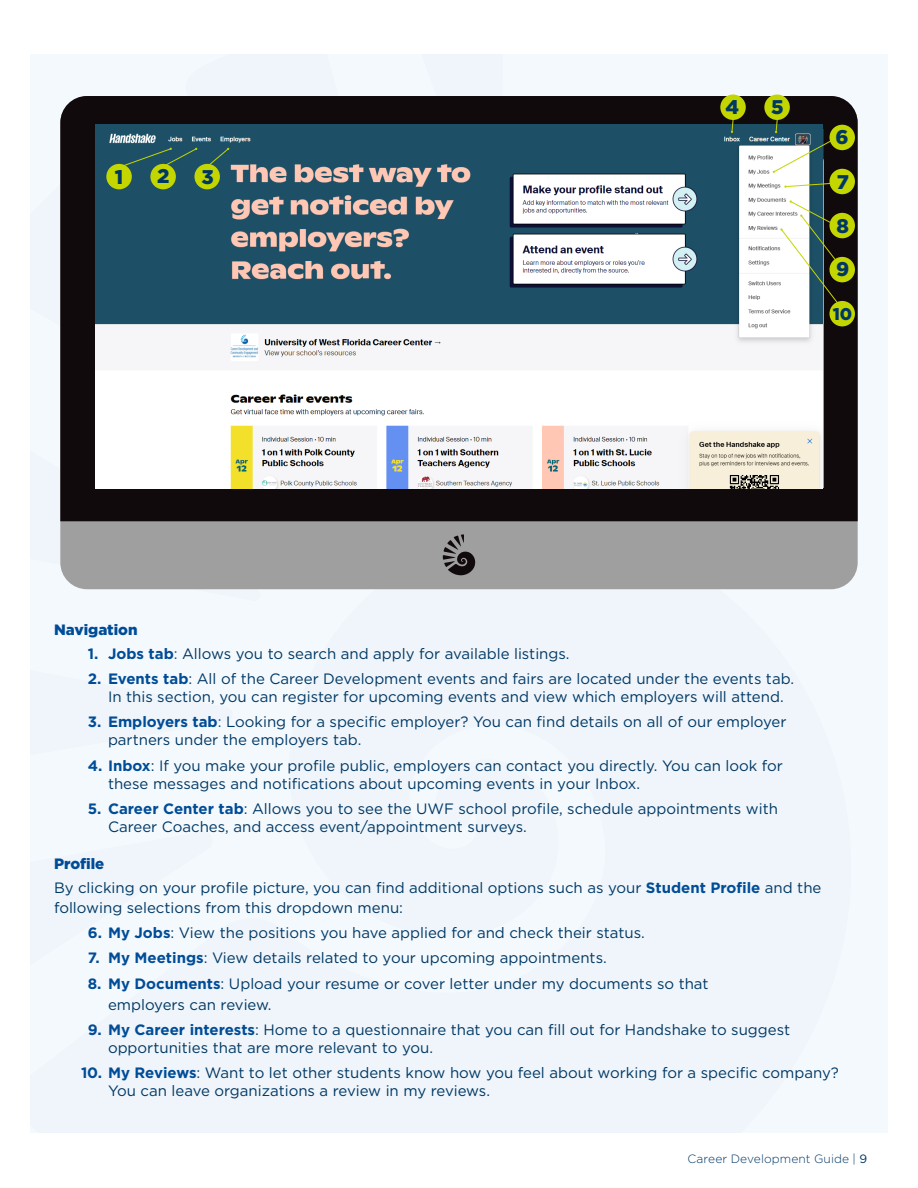
<style>
.page{position:relative;width:918px;height:1188px;background:#fff}
.page>*{position:absolute;margin:0;border:0;box-sizing:border-box;transform-origin:0 0}
.Header_2_UWF_Blue{font:900 19.8px "Gotham";color:#003865}
.Header_2_UWF_Blue-2{font:900 16.95px "Gotham";color:#003865}
.Paragraph{font:15px/18px "Gotham";color:#003865}
.Header_2_UWF_Blue-3{font:900 15px "Gotham";color:#004c97}
.t1{font:300 12px "Gotham";letter-spacing:.01em;color:#003865}
.s1{font-weight:700;color:#004c97}
.s2{color:#004c97}
.s3{font-weight:400}
</style>
<div class="page">
<div style="left:30px;top:54px;width:858px;height:1078px;background:#f4f9fd"></div>
<div style="left:60px;top:96px;width:798px;height:493px;background:#a09fa0;border-radius:27px"></div>
<div style="left:60px;top:96px;width:798px;height:425px;background:#110a0c"></div>
<svg style="left:443px;top:534px;width:33px;height:41px"></svg>
<img style="left:96px;top:125px;width:727px;height:363px">
<div style="left:106px;top:164px;width:26px;height:25px;background:#c4d600;border-radius:50%"></div>
<div style="left:150px;top:164px;width:26px;height:25px;background:#c4d600;border-radius:50%"></div>
<div style="left:194px;top:164px;width:26px;height:25px;background:#c4d600;border-radius:50%"></div>
<div style="left:720px;top:94px;width:26px;height:26px;background:#c4d600;border-radius:50%"></div>
<div style="left:764px;top:94px;width:26px;height:26px;background:#c4d600;border-radius:50%"></div>
<div style="left:829px;top:125px;width:26px;height:25px;background:#c4d600;border-radius:50%"></div>
<div style="left:829px;top:213px;width:26px;height:25px;background:#c4d600;border-radius:50%"></div>
<div style="left:829px;top:257px;width:26px;height:25px;background:#c4d600;border-radius:50%"></div>
<div style="left:829px;top:301px;width:26px;height:25px;background:#c4d600;border-radius:50%"></div>
<div style="left:829px;top:169px;width:26px;height:25px;background:#c4d600;border-radius:50%"></div>
<svg style="left:119px;top:148px;width:78px;height:20px;background:#2e5e5b"></svg>
<svg style="left:207px;top:148px;width:22px;height:19px"></svg>
<svg style="left:731px;top:119px;width:3px;height:14px"></svg>
<svg style="left:775px;top:119px;width:3px;height:14px"></svg>
<svg style="left:773px;top:139px;width:60px;height:34px;background:#919f9e"></svg>
<svg style="left:784px;top:182px;width:48px;height:6px"></svg>
<svg style="left:780px;top:200px;width:60px;height:106px;background:#97a292"></svg>
<p class="Header_2_UWF_Blue" style="left:115px;top:163px;width:10px">1</p>
<p class="Header_2_UWF_Blue" style="left:157px;top:162px;width:14px">2</p>
<p class="Header_2_UWF_Blue" style="left:201px;top:163px;width:14px">3</p>
<p class="Header_2_UWF_Blue" style="left:726px;top:93px;width:15px">4</p>
<p class="Header_2_UWF_Blue" style="left:771px;top:94px;width:14px">5</p>
<p class="Header_2_UWF_Blue" style="left:836px;top:123px;width:15px">6</p>
<p class="Header_2_UWF_Blue" style="left:837px;top:168px;width:14px">7</p>
<p class="Header_2_UWF_Blue" style="left:836px;top:212px;width:14px">8</p>
<p class="Header_2_UWF_Blue" style="left:836px;top:256px;width:15px">9</p>
<p class="Header_2_UWF_Blue-2" style="left:833px;top:302px;width:21px">10</p>
<p class="Header_2_UWF_Blue-3" style="left:54px;top:619px;width:85px">Navigation</p>
<p class="Paragraph" style="left:88px;top:644px;width:481px"><span class="s1">1. Jobs tab</span><span class="s2">:</span> Allows you to search and apply for available listings.</p>
<p class="Paragraph" style="left:108px;top:670px;width:685px;text-indent:-20px"><span class="s1">2. Events tab</span>: All of the Career Development events and fairs are located under the events tab.<br>In this section, you can register for upcoming events and view which employers will attend.</p>
<p class="Paragraph" style="left:108px;top:713px;width:680px;text-indent:-20px"><span class="s1">3. Employers tab</span><span class="s2">:</span> Looking for a specific employer? You can find details on all of our employer partners under the employers tab.</p>
<p class="Paragraph" style="left:108px;top:756px;width:677px;text-indent:-20px"><span class="s1">4. Inbox</span>: If you make your profile public, employers can contact you directly. You can look for these messages and notifications about upcoming events in your Inbox.</p>
<p class="Paragraph" style="left:108px;top:799px;width:672px;text-indent:-20px"><span class="s1">5. Career Center tab</span>: Allows you to see the UWF school profile, schedule appointments with<br>Career Coaches, and access event/appointment surveys.</p>
<p class="Header_2_UWF_Blue-3" style="left:54px;top:854px;width:52px">Profile</p>
<p class="Paragraph" style="left:54px;top:878px;width:769px;line-height:19.5px">By clicking on your profile picture, you can find additional options such as your <span class="s1">Student Profile</span> and the following selections from this dropdown menu:</p>
<p class="Paragraph" style="left:88px;top:923px;width:556px"><span class="s1">6. My Jobs</span>: View the positions you have applied for and check their status.</p>
<p class="Paragraph" style="left:88px;top:949px;width:518px"><span class="s1">7. My Meetings</span>: View details related to your upcoming appointments.</p>
<p class="Paragraph" style="left:108px;top:972px;width:602px;line-height:21px;text-indent:-20px"><span class="s1">8. My Documents</span>: Upload your resume or cover letter under my documents so that employers can review.</p>
<p class="Paragraph" style="left:108px;top:1020px;width:684px;text-indent:-20px"><span class="s1">9. My Career interests</span>: Home to a questionnaire that you can fill out for Handshake to suggest opportunities that are more relevant to you.</p>
<p class="Paragraph" style="left:108px;top:1064px;width:732px;text-indent:-27px"><span class="s1">10. My Reviews</span>: Want to let other students know how you feel about working for a specific company?<br>You can leave organizations a review in my reviews.</p>
<p class="t1" style="left:687px;top:1151px;width:181px">Career Development Guide | <span class="s3">9</span></p>
</div>
